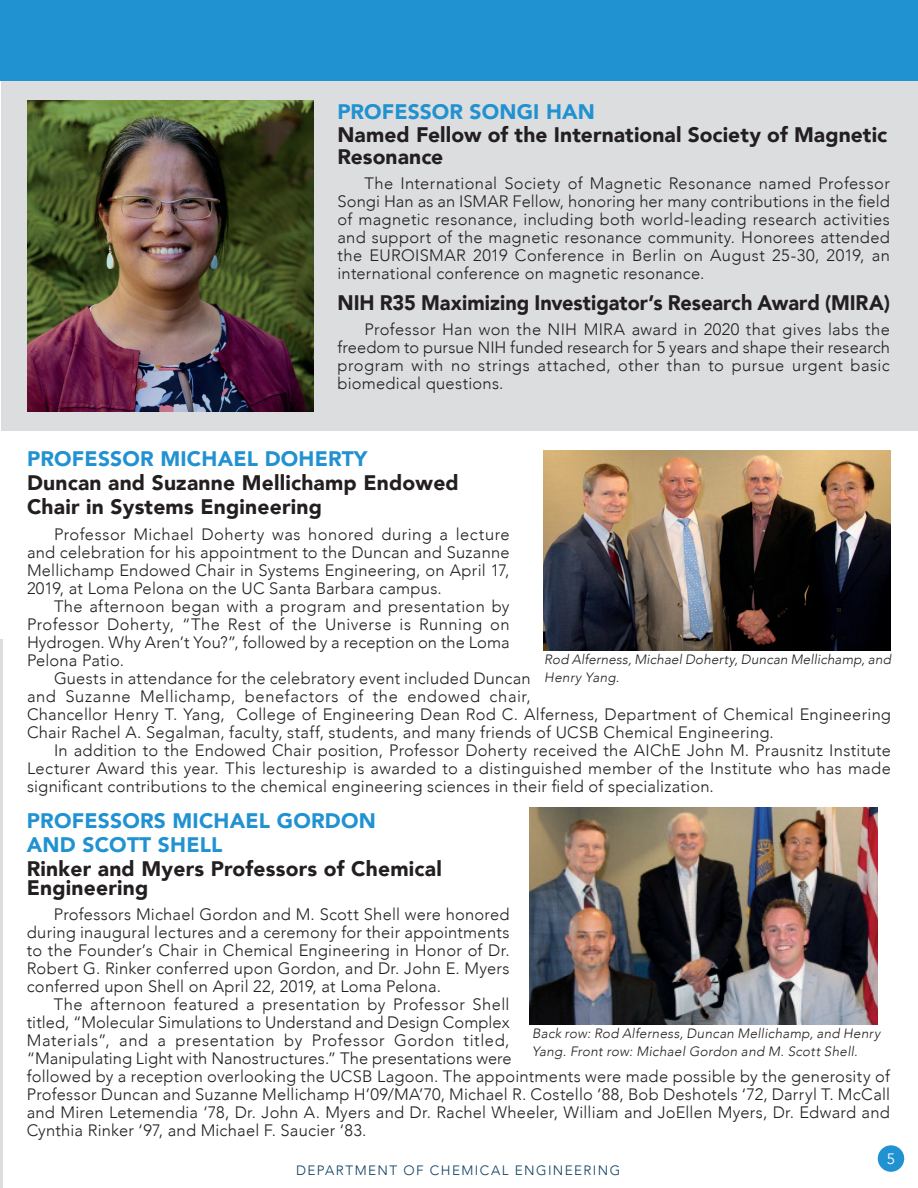
<style>
.page{position:relative;width:918px;height:1188px;background:#fff}
.page>*{position:absolute;margin:0;border:0;box-sizing:border-box;transform-origin:0 0}
.t1{font:900 21px/22.5px "Avenir";letter-spacing:.01em;color:#231f20}
.t2{font:900 21px/24px "Avenir";letter-spacing:.01em;color:#2192d1}
.t3{font:900 21px "Avenir";letter-spacing:.01em;color:#231f20;scale:.95 1}
.t4{font:300 16.5px/18px "Avenir";letter-spacing:.015em;color:#231f20;text-align:justify}
.t5{font:15px "Avenir";color:#fff}
.t6{font:italic 300 13.5px/18px "Avenir";letter-spacing:.02em;color:#231f20}
.t7{font:300 13.5px "Avenir";letter-spacing:.105em;color:#0b3e60}
</style>
<div class="page">
<div style="left:0;top:0;width:918px;height:81px;background:#2192d1"></div>
<div style="left:1px;top:81px;width:917px;height:350px;background:#dcdddf"></div>
<img style="left:27px;top:100px;width:286px;height:311px">
<img style="left:544px;top:450px;width:347px;height:200px">
<img style="left:530px;top:808px;width:348px;height:216px">
<hr style="left:0;top:639px;width:3px;height:549px;background:#dcdddf">
<div style="left:878px;top:1145px;width:26px;height:27px;background:#2192d1;border-radius:50%"></div>
<p class="t2" style="left:338px;top:99px;width:259px">PROFESSOR SONGI HAN</p>
<p class="t1" style="left:338px;top:123px;width:551px">Named Fellow of the International Society of Magnetic<br>Resonance</p>
<p class="t4" style="left:338px;top:174px;width:554px;text-indent:27px">The International Society of Magnetic Resonance named Professor Songi Han as an ISMAR Fellow, honoring her many contributions in the field of magnetic resonance, including both world-leading research activities and support of the magnetic resonance community. Honorees attended the EUROISMAR 2019 Conference in Berlin on August 25-30, 2019, an international conference on magnetic resonance.</p>
<p class="t3" style="left:338px;top:285px;width:583px">NIH R35 Maximizing Investigator’s Research Award (MIRA)</p>
<p class="t4" style="left:338px;top:320px;width:554px;text-indent:27px">Professor Han won the NIH MIRA award in 2020 that gives labs the freedom to pursue NIH funded research for 5 years and shape their research program with no strings attached, other than to pursue urgent basic biomedical questions.</p>
<p class="t2" style="left:27px;top:446px;width:342px">PROFESSOR MICHAEL DOHERTY</p>
<p class="t1" style="left:27px;top:470px;width:433px;line-height:24px">Duncan and Suzanne Mellichamp Endowed<br>Chair in Systems Engineering</p>
<p class="t4" style="left:27px;top:525px;width:484px;text-indent:27px">Professor Michael Doherty was honored during a lecture and celebration for his appointment to the Duncan and Suzanne Mellichamp Endowed Chair in Systems Engineering, on April 17, 2019, at Loma Pelona on the UC Santa Barbara campus.</p>
<p class="t4" style="left:27px;top:597px;width:484px;text-indent:27px">The afternoon began with a program and presentation by Professor Doherty, “The Rest of the Universe is Running on Hydrogen. Why Aren’t You?”, followed by a reception on the Loma Pelona Patio.</p>
<p class="t4" style="left:27px;top:669px;width:866px;text-align:left;text-indent:27px">Guests in attendance for the celebratory event included Duncan<br>and Suzanne Mellichamp, benefactors of the endowed chair,<br>Chancellor Henry T. Yang, College of Engineering Dean Rod C. Alferness, Department of Chemical Engineering Chair Rachel A. Segalman, faculty, staff, students, and many friends of UCSB Chemical Engineering.</p>
<p class="t4" style="left:27px;top:741px;width:865px;text-indent:27px">In addition to the Endowed Chair position, Professor Doherty received the AIChE John M. Prausnitz Institute Lecturer Award this year. This lectureship is awarded to a distinguished member of the Institute who has made significant contributions to the chemical engineering sciences in their field of specialization.</p>
<p class="t6" style="left:544px;top:650px;width:348px">Rod Alferness, Michael Doherty, Duncan Mellichamp, and<br>Henry Yang.</p>
<p class="t2" style="left:27px;top:808px;width:351px">PROFESSORS MICHAEL GORDON<br>AND SCOTT SHELL</p>
<p class="t1" style="left:27px;top:858px;width:417px;line-height:19.5px">Rinker and Myers Professors of Chemical<br>Engineering</p>
<p class="t4" style="left:27px;top:905px;width:484px;text-indent:27px">Professors Michael Gordon and M. Scott Shell were honored during inaugural lectures and a ceremony for their appointments to the Founder’s Chair in Chemical Engineering in Honor of Dr.<br>Robert G. Rinker conferred upon Gordon, and Dr. John E. Myers conferred upon Shell on April 22, 2019, at Loma Pelona.</p>
<p class="t4" style="left:27px;top:995px;width:865px;text-align:left;text-indent:27px">The afternoon featured a presentation by Professor Shell<br>titled, “Molecular Simulations to Understand and Design Complex<br>Materials”, and a presentation by Professor Gordon titled,<br>“Manipulating Light with Nanostructures.” The presentations were<br>followed by a reception overlooking the UCSB Lagoon. The appointments were made possible by the generosity of Professor Duncan and Suzanne Mellichamp H’09/MA’70, Michael R. Costello ‘88, Bob Deshotels ‘72, Darryl T. McCall and Miren Letemendia ‘78, Dr. John A. Myers and Dr. Rachel Wheeler, William and JoEllen Myers, Dr. Edward and Cynthia Rinker ‘97, and Michael F. Saucier ‘83.</p>
<p class="t6" style="left:532px;top:1024px;width:350px">Back row: Rod Alferness, Duncan Mellichamp, and Henry<br>Yang. Front row: Michael Gordon and M. Scott Shell.</p>
<p class="t7" style="left:296px;top:1162px;width:326px">DEPARTMENT OF CHEMICAL ENGINEERING</p>
<p class="t5" style="left:887px;top:1150px;width:10px">5</p>
</div>
